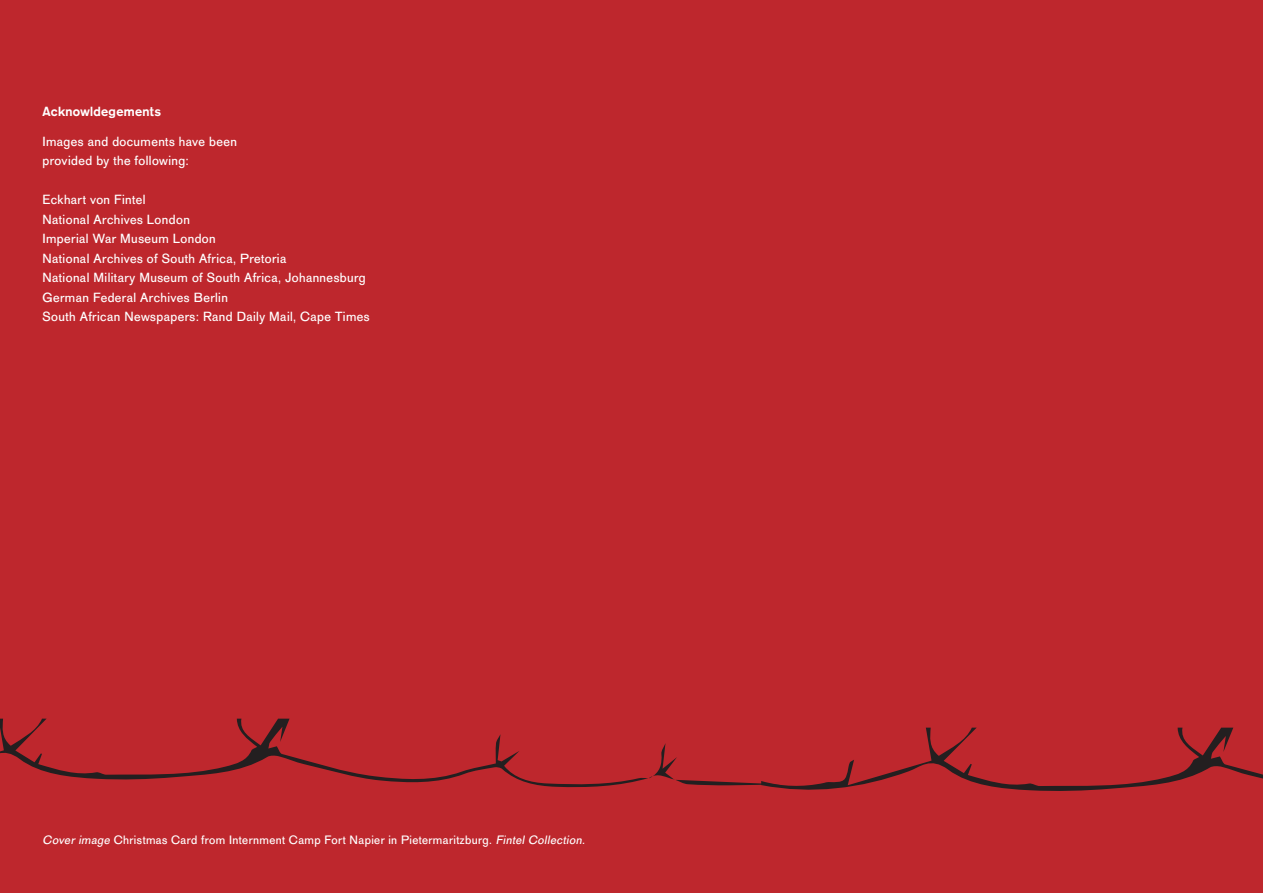
<style>
.page{position:relative;width:1263px;height:893px;background:#be272d}
.page>*{position:absolute;margin:0;border:0;box-sizing:border-box;transform-origin:0 0}
.t1{font:13.2px/19.5px "AG Old Face BQ";letter-spacing:.03em;color:#fff}
.t2{font:500 13.2px "AG Old Face BQ";letter-spacing:.025em;color:#fff}
.t3{font:12px "AG Old Face BQ";letter-spacing:.035em;color:#fff}
.s1{font-style:italic}
</style>
<div class="page">
<svg style="left:0;top:719px;width:1263px;height:72px"></svg>
<p class="t2" style="left:43px;top:103px;width:120px">Acknowldegements</p>
<p class="t1" style="left:43px;top:132px;width:196px">Images and documents have been provided by the following:</p>
<p class="t1" style="left:43px;top:190px;width:104px">Eckhart von Fintel</p>
<p class="t1" style="left:43px;top:210px;width:149px">National Archives London</p>
<p class="t1" style="left:43px;top:229px;width:175px">Imperial War Museum London</p>
<p class="t1" style="left:43px;top:249px;width:245px">National Archives of South Africa, Pretoria</p>
<p class="t1" style="left:43px;top:268px;width:325px">National Military Museum of South Africa, Johannesburg</p>
<p class="t1" style="left:43px;top:288px;width:187px">German Federal Archives Berlin</p>
<p class="t1" style="left:43px;top:307px;width:329px">South African Newspapers: Rand Daily Mail, Cape Times</p>
<p class="t3" style="left:43px;top:833px;width:546px"><span class="s1">Cover image</span> Christmas Card from Internment Camp Fort Napier in Pietermaritzburg. <span class="s1">Fintel Collection.</span></p>
</div>
